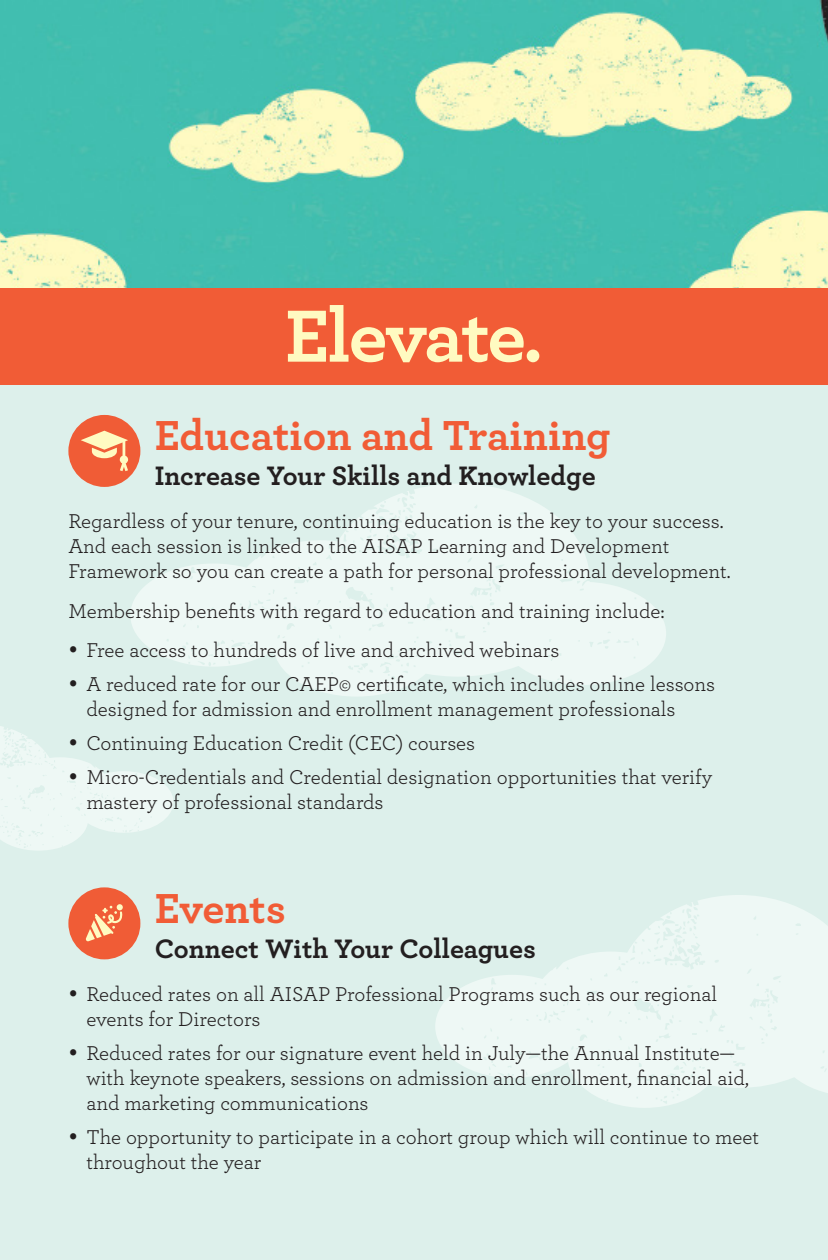
<style>
.page{position:relative;width:828px;height:1260px;background:#fff}
.page>*{position:absolute;margin:0;border:0;box-sizing:border-box;transform-origin:0 0}
.headlines{font:700 77.4px "Archer";letter-spacing:-.025em;color:#fffac1}
.title_2{font:700 44px "Archer";color:#f15c36}
.subhead_2{font:700 28px "Archer";color:#231f20}
.body_2{font:21px/25px "Archer";color:#231f20}
</style>
<div class="page">
<div style="left:0;top:274px;width:828px;height:986px;background:#ddf0eb"></div>
<svg style="left:130px;top:484px;width:536px;height:212px;fill:#eef8f5"></svg>
<svg style="left:435px;top:895px;width:393px;height:213px;fill:#eef8f5"></svg>
<img style="left:0;top:0;width:828px;height:288px">
<div style="left:0;top:288px;width:828px;height:97px;background:#f15c36"></div>
<div style="left:68px;top:887px;width:72px;height:72px;background:#f05c36;border-radius:50%"></div>
<svg style="left:86px;top:904px;width:37px;height:37px"></svg>
<div style="left:68px;top:415px;width:72px;height:72px;background:#f05c36;border-radius:50%"></div>
<svg style="left:81px;top:431px;width:47px;height:40px"></svg>
<svg style="left:0;top:726px;width:173px;height:125px"></svg>
<p class="headlines" style="left:285px;top:275px;width:259px">Elevate.</p>
<p class="title_2" style="left:155px;top:401px;width:457px">Education and Training</p>
<p class="subhead_2" style="left:155px;top:454px;width:443px">Increase Your Skills and Knowledge</p>
<p class="body_2" style="left:68px;top:508px;width:664px">Regardless of your tenure, continuing education is the key to your success.<br>And each session is linked to the AISAP Learning and Development<br>Framework so you can create a path for personal professional development.</p>
<p class="body_2" style="left:68px;top:597px;width:598px">Membership benefits with regard to education and training include:</p>
<p class="body_2" style="left:86px;top:636px;width:474px">Free access to hundreds of live and archived webinars</p>
<p class="body_2" style="left:86px;top:670px;width:630px">A reduced rate for our CAEP© certificate, which includes online lessons designed for admission and enrollment management professionals</p>
<p class="body_2" style="left:86px;top:729px;width:390px">Continuing Education Credit (CEC) courses</p>
<p class="body_2" style="left:86px;top:763px;width:627px">Micro-Credentials and Credential designation opportunities that verify mastery of professional standards</p>
<p class="title_2" style="left:155px;top:873px;width:133px">Events</p>
<p class="subhead_2" style="left:155px;top:926px;width:383px">Connect With Your Colleagues</p>
<p class="body_2" style="left:86px;top:980px;width:632px">Reduced rates on all AISAP Professional Programs such as our regional events for Directors</p>
<p class="body_2" style="left:86px;top:1039px;width:664px">Reduced rates for our signature event held in July—the Annual Institute— with keynote speakers, sessions on admission and enrollment, financial aid, and marketing communications</p>
<p class="body_2" style="left:86px;top:1123px;width:674px">The opportunity to participate in a cohort group which will continue to meet throughout the year</p>
</div>
